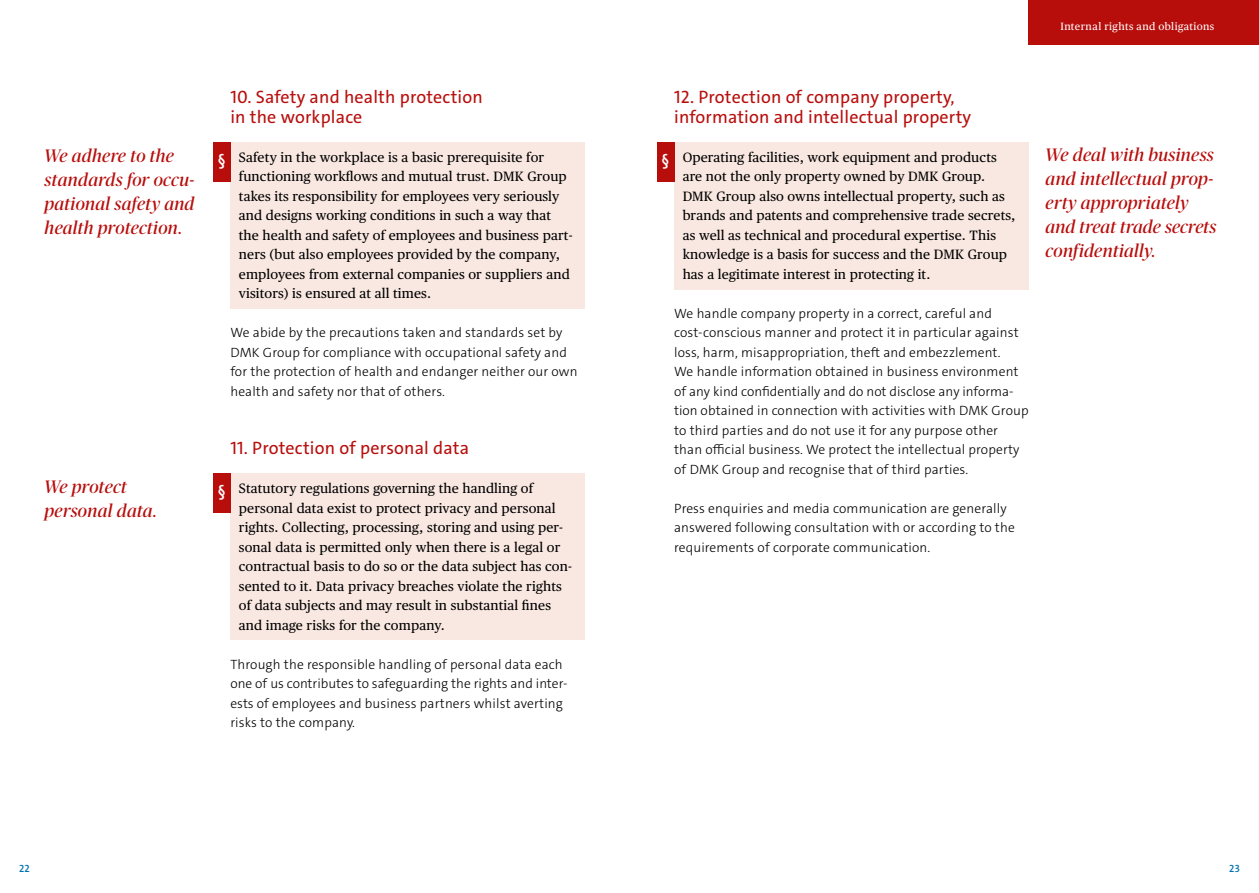
<style>
.page{position:relative;width:1259px;height:893px;background:#fff}
.page>*{position:absolute;margin:0;border:0;box-sizing:border-box;transform-origin:0 0}
.t1{font:italic 18px/24px "Publico Banner";letter-spacing:.02em;color:#b70e0c}
.t2{font:18px/19.5px "The Sans C4 s";letter-spacing:.01em;color:#b70e0c}
.t3{font:600 16.5px "The Sans C4 s";color:#fff}
.t4{font:13.5px/19.5px "Publico Text";letter-spacing:.01em;color:#000}
.t5{font:300 13.5px/19.5px "The Sans C4 s";letter-spacing:.01em;color:#000}
.t6{font:10.5px "Publico Text";letter-spacing:.04em;color:#fff}
.t7{font:600 10.5px "The Sans C4 s";color:#0073b3}
</style>
<div class="page">
<div style="left:1028px;top:0;width:231px;height:45px;background:#b70e0c"></div>
<div style="left:230px;top:142px;width:355px;height:167px;background:#f9e8e1"></div>
<div style="left:230px;top:474px;width:355px;height:166px;background:#f9e8e1"></div>
<div style="left:213px;top:142px;width:17px;height:39px;background:#b70e0c"></div>
<div style="left:213px;top:474px;width:17px;height:39px;background:#b70e0c"></div>
<div style="left:674px;top:142px;width:354px;height:147px;background:#f9e8e1"></div>
<div style="left:657px;top:142px;width:17px;height:39px;background:#b70e0c"></div>
<h1 class="t1" style="left:45px;top:143px;width:151px">We adhere to the standards for occu&shy;pational safety and health protection.</h1>
<h1 class="t1" style="left:45px;top:474px;width:114px">We protect personal data.</h1>
<h1 class="t2" style="left:230px;top:87px;width:254px">10. Safety and health protection in the workplace</h1>
<p class="t3" style="left:217px;top:150px;width:10px">§</p>
<p class="t4" style="left:239px;top:146px;width:335px">Safety in the workplace is a basic prerequisite for functioning workflows and mutual trust. DMK Group takes its responsibility for employees very seriously and designs working conditions in such a way that the health and safety of employees and business part&shy;ners (but also employees provided by the company, employees from external companies or suppliers and visitors) is ensured at all times.</p>
<p class="t5" style="left:230px;top:323px;width:349px">We abide by the precautions taken and standards set by DMK Group for compliance with occupational safety and for the protection of health and endanger neither our own health and safety nor that of others.</p>
<h1 class="t2" style="left:230px;top:438px;width:240px">11. Protection of personal data</h1>
<p class="t3" style="left:217px;top:481px;width:10px">§</p>
<p class="t4" style="left:239px;top:478px;width:334px">Statutory regulations governing the handling of personal data exist to protect privacy and personal rights. Collecting, processing, storing and using per&shy;sonal data is permitted only when there is a legal or contractual basis to do so or the data subject has con&shy;sented to it. Data privacy breaches violate the rights of data subjects and may result in substantial fines and image risks for the company.</p>
<p class="t5" style="left:230px;top:654px;width:338px">Through the responsible handling of personal data each one of us contributes to safeguarding the rights and inter&shy;ests of employees and business partners whilst averting risks to the company.</p>
<p class="t6" style="left:1060px;top:18px;width:155px">Internal rights and obligations</p>
<h1 class="t2" style="left:674px;top:87px;width:299px">12. Protection of company property, information and intellectual property</h1>
<p class="t3" style="left:661px;top:150px;width:10px">§</p>
<p class="t4" style="left:682px;top:146px;width:334px">Operating facilities, work equipment and products are not the only property owned by DMK Group.<br>DMK Group also owns intellectual property, such as brands and patents and comprehensive trade secrets, as well as technical and procedural expertise. This knowledge is a basis for success and the DMK Group has a legitimate interest in protecting it.</p>
<p class="t5" style="left:674px;top:303px;width:356px">We handle company property in a correct, careful and cost-conscious manner and protect it in particular against loss, harm, misappropriation, theft and embezzlement.<br>We handle information obtained in business environment of any kind confidentially and do not disclose any informa&shy;tion obtained in connection with activities with DMK Group to third parties and do not use it for any purpose other than official business. We protect the intellectual property of DMK Group and recognise that of third parties.</p>
<p class="t5" style="left:674px;top:498px;width:342px">Press enquiries and media communication are generally answered following consultation with or according to the requirements of corporate communication.</p>
<h1 class="t1" style="left:1045px;top:142px;width:172px">We deal with business and intellectual prop&shy;erty appropriately and treat trade secrets confidentially.</h1>
<p class="t7" style="left:19px;top:861px;width:12px">22</p>
<p class="t7" style="left:1229px;top:861px;width:12px">23</p>
</div>
